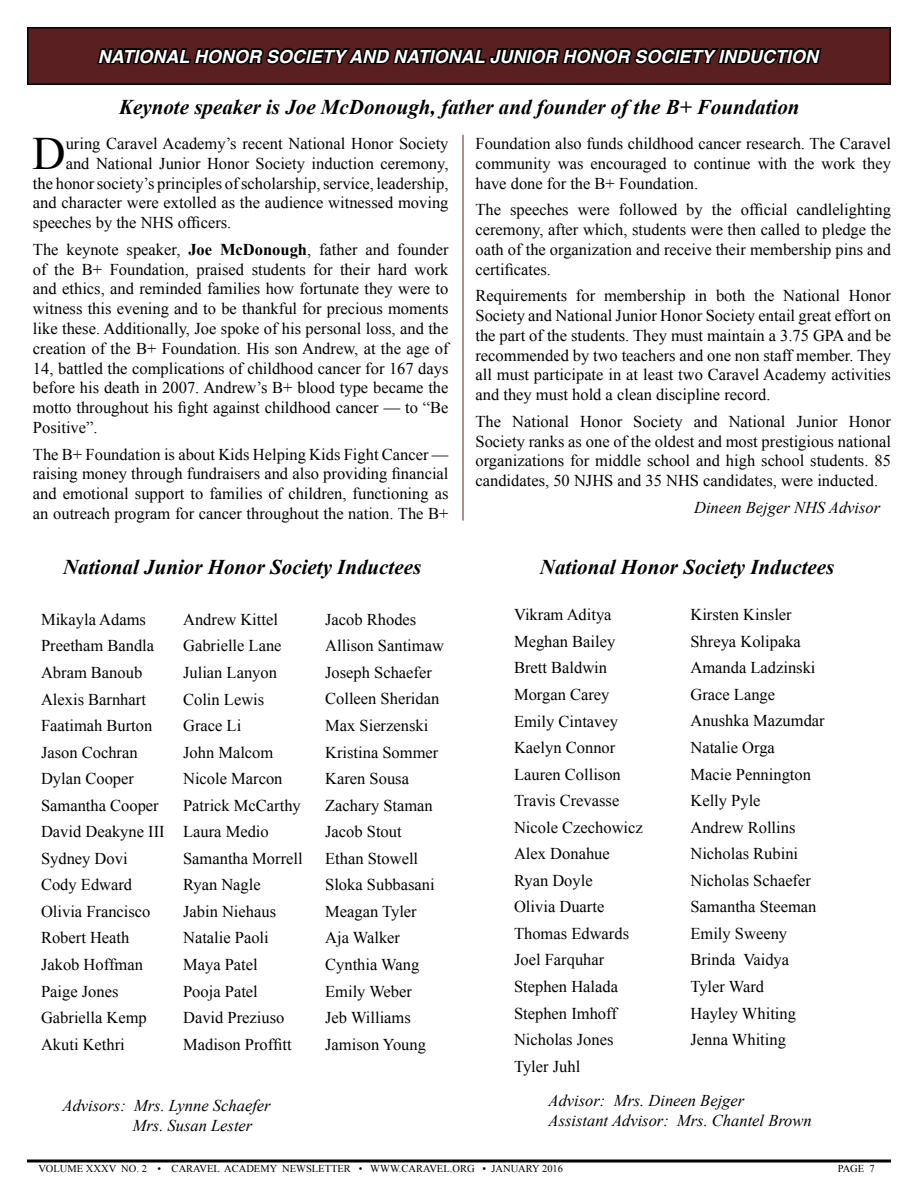
<style>
.page{position:relative;width:918px;height:1188px;background:#fff}
.page>*{position:absolute;margin:0;border:0;box-sizing:border-box;transform-origin:0 0}
.t1{font:46.35px "Times New Roman";color:#000}
.t2{font:italic 700 21px "Times New Roman";color:#000}
.t3{font:italic 700 18px "Helvetica";color:#fff}
.t4{font:16.5px/26.5px "Times New Roman";color:#000;text-align:justify}
.t5{font:italic 16.5px/19.8px "Times New Roman";color:#000}
.t6{font:10.5px "Times New Roman";color:#000}
.s1{font-weight:700}
</style>
<div class="page">
<div style="left:28px;top:28px;width:862px;height:56px;background:#5a2021"></div>
<div style="left:27px;top:27px;width:864px;height:58px;border:2px solid #000"></div>
<hr style="left:27px;top:1160px;width:864px;height:2px;background:#000">
<svg style="left:95px;top:27px;width:728px;height:38px"></svg>
<hr style="left:463px;top:135px;width:1px;height:386px;background:#5a2021">
<p class="t3" style="left:98px;top:41px;width:722px">NATIONAL HONOR SOCIETY AND NATIONAL JUNIOR HONOR SOCIETY INDUCTION</p>
<p class="t2" style="left:119px;top:92px;width:682px">Keynote speaker is Joe McDonough, father and founder of the B+ Foundation</p>
<h1 class="t1" style="left:32px;top:122px;width:35px">D</h1>
<p class="t4" style="left:66px;top:130px;width:384px">uring Caravel Academy’s recent National Honor Society</p>
<p class="t4" style="left:66px;top:150px;width:384px">and National Junior Honor Society induction ceremony,</p>
<p class="t4" style="left:33px;top:170px;width:417px">the honor society’s principles of scholarship, service, leadership,</p>
<p class="t4" style="left:33px;top:189px;width:417px">and character were extolled as the audience witnessed moving</p>
<p class="t4" style="left:33px;top:209px;width:200px">speeches by the NHS officers.</p>
<p class="t4" style="left:33px;top:239px;width:417px;line-height:19.8px">The keynote speaker, <span class="s1">Joe McDonough</span>, father and founder of the B+ Foundation, praised students for their hard work and ethics, and reminded families how fortunate they were to witness this evening and to be thankful for precious moments like these. Additionally, Joe spoke of his personal loss, and the creation of the B+ Foundation. His son Andrew, at the age of 14, battled the complications of childhood cancer for 167 days before his death in 2007. Andrew’s B+ blood type became the motto throughout his fight against childhood cancer — to “Be Positive”.</p>
<p class="t4" style="left:33px;top:444px;width:417px;line-height:19.8px">The B+ Foundation is about Kids Helping Kids Fight Cancer — raising money through fundraisers and also providing financial and emotional support to families of children, functioning as an outreach program for cancer throughout the nation. The B+</p>
<p class="t4" style="left:475px;top:133px;width:417px;line-height:19.8px">Foundation also funds childhood cancer research. The Caravel community was encouraged to continue with the work they have done for the B+ Foundation.</p>
<p class="t4" style="left:475px;top:200px;width:417px;line-height:19.8px">The speeches were followed by the official candlelighting ceremony, after which, students were then called to pledge the oath of the organization and receive their membership pins and certificates.</p>
<p class="t4" style="left:475px;top:285px;width:417px;line-height:19.8px">Requirements for membership in both the National Honor Society and National Junior Honor Society entail great effort on the part of the students. They must maintain a 3.75 GPA and be recommended by two teachers and one non staff member. They all must participate in at least two Caravel Academy activities and they must hold a clean discipline record.</p>
<p class="t4" style="left:475px;top:411px;width:417px;line-height:19.8px">The National Honor Society and National Junior Honor Society ranks as one of the oldest and most prestigious national organizations for middle school and high school students. 85 candidates, 50 NJHS and 35 NHS candidates, were inducted.</p>
<p class="t5" style="left:694px;top:497px;width:188px">Dineen Bejger NHS Advisor</p>
<p class="t2" style="left:63px;top:552px;width:360px">National Junior Honor Society Inductees</p>
<p class="t2" style="left:540px;top:552px;width:296px">National Honor Society Inductees</p>
<p class="t4" style="left:41px;top:606px;width:125px;text-align:left">Mikayla Adams<br>Preetham Bandla<br>Abram Banoub<br>Alexis Barnhart<br>Faatimah Burton<br>Jason Cochran<br>Dylan Cooper<br>Samantha Cooper<br>David Deakyne III<br>Sydney Dovi<br>Cody Edward<br>Olivia Francisco<br>Robert Heath<br>Jakob Hoffman<br>Paige Jones<br>Gabriella Kemp<br>Akuti Kethri</p>
<p class="t4" style="left:183px;top:606px;width:121px;text-align:left">Andrew Kittel<br>Gabrielle Lane<br>Julian Lanyon<br>Colin Lewis<br>Grace Li<br>John Malcom<br>Nicole Marcon<br>Patrick McCarthy<br>Laura Medio<br>Samantha Morrell<br>Ryan Nagle<br>Jabin Niehaus<br>Natalie Paoli<br>Maya Patel<br>Pooja Patel<br>David Preziuso<br>Madison Proffitt</p>
<p class="t4" style="left:325px;top:606px;width:120px;text-align:left">Jacob Rhodes<br>Allison Santimaw<br>Joseph Schaefer<br>Colleen Sheridan<br>Max Sierzenski<br>Kristina Sommer<br>Karen Sousa<br>Zachary Staman<br>Jacob Stout<br>Ethan Stowell<br>Sloka Subbasani<br>Meagan Tyler<br>Aja Walker<br>Cynthia Wang<br>Emily Weber<br>Jeb Williams<br>Jamison Young</p>
<p class="t4" style="left:514px;top:601px;width:130px;text-align:left">Vikram Aditya<br>Meghan Bailey<br>Brett Baldwin<br>Morgan Carey<br>Emily Cintavey<br>Kaelyn Connor<br>Lauren Collison<br>Travis Crevasse<br>Nicole Czechowicz<br>Alex Donahue<br>Ryan Doyle<br>Olivia Duarte<br>Thomas Edwards<br>Joel Farquhar<br>Stephen Halada<br>Stephen Imhoff<br>Nicholas Jones<br>Tyler Juhl</p>
<p class="t4" style="left:690px;top:601px;width:136px;text-align:left">Kirsten Kinsler<br>Shreya Kolipaka<br>Amanda Ladzinski<br>Grace Lange<br>Anushka Mazumdar<br>Natalie Orga<br>Macie Pennington<br>Kelly Pyle<br>Andrew Rollins<br>Nicholas Rubini<br>Nicholas Schaefer<br>Samantha Steeman<br>Emily Sweeny<br>Brinda Vaidya<br>Tyler Ward<br>Hayley Whiting<br>Jenna Whiting</p>
<p class="t5" style="left:549px;top:1091px;width:265px">Advisor: Mrs. Dineen Bejger<br>Assistant Advisor: Mrs. Chantel Brown</p>
<p class="t5" style="left:133px;top:1095px;width:139px;text-indent:-70px">Advisors: Mrs. Lynne Schaefer<br>Mrs. Susan Lester</p>
<p class="t6" style="left:38px;top:1162px;width:526px">VOLUME XXXV NO. 2 • CARAVEL ACADEMY NEWSLETTER • WWW.CARAVEL.ORG ▪ JANUARY 2016</p>
<p class="t6" style="left:838px;top:1162px;width:38px">PAGE 7</p>
</div>
